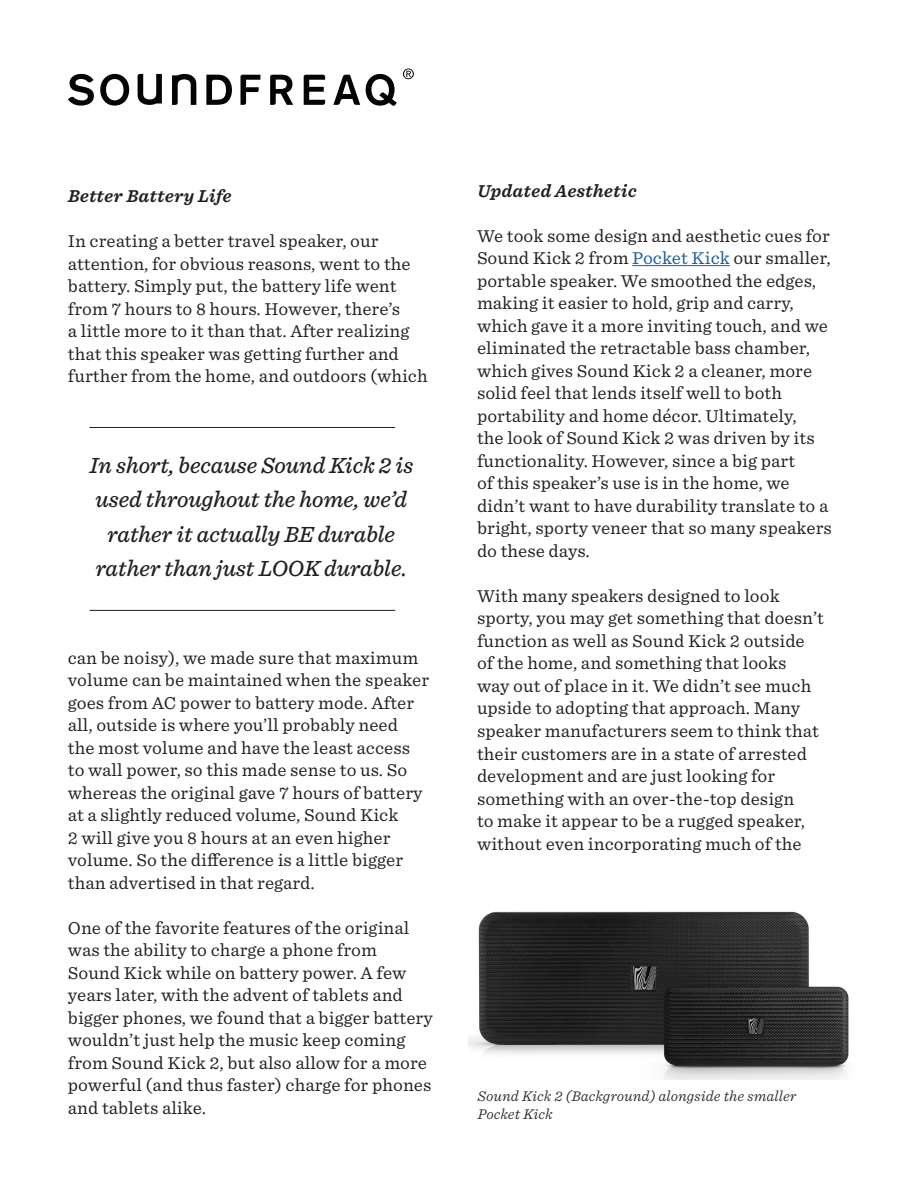
<style>
.page{position:relative;width:918px;height:1188px;background:#fff}
.page>*{position:absolute;margin:0;border:0;box-sizing:border-box;transform-origin:0 0}
.t1{font:italic 500 21px/34.5px "Sentinel S Sm";letter-spacing:-.025em;color:#231f20;text-align:center}
.t2{font:16.5px/22.5px "Sentinel S Sm";color:#231f20}
.t3{font:italic 700 16.5px "Sentinel S Sm";color:#231f20}
.t4{font:italic 300 13.5px/18px "Sentinel S Sm";color:#231f20}
.s1{color:#175d9e}
</style>
<div class="page">
<svg style="left:270px;top:75px;width:23px;height:30px"></svg>
<svg style="left:100px;top:74px;width:29px;height:32px"></svg>
<svg style="left:304px;top:75px;width:21px;height:30px"></svg>
<svg style="left:333px;top:75px;width:27px;height:30px"></svg>
<svg style="left:240px;top:75px;width:20px;height:30px"></svg>
<svg style="left:172px;top:74px;width:24px;height:31px"></svg>
<svg style="left:206px;top:75px;width:26px;height:30px"></svg>
<svg style="left:138px;top:74px;width:24px;height:31px"></svg>
<svg style="left:366px;top:74px;width:31px;height:32px"></svg>
<svg style="left:68px;top:74px;width:26px;height:32px"></svg>
<svg style="left:403px;top:69px;width:11px;height:10px"></svg>
<hr style="left:632px;top:265px;width:98px;height:1px;background:#175d9e">
<hr style="left:89px;top:427px;width:306px;height:1px;background:#231f20">
<hr style="left:90px;top:610px;width:305px;height:1px;background:#231f20">
<img style="left:468px;top:911px;width:381px;height:169px">
<p class="t3" style="left:68px;top:182px;width:165px">Better Battery Life</p>
<p class="t2" style="left:68px;top:229px;width:361px">In creating a better travel speaker, our attention, for obvious reasons, went to the battery. Simply put, the battery life went from 7 hours to 8 hours. However, there’s<br>a little more to it than that. After realizing that this speaker was getting further and further from the home, and outdoors (which</p>
<p class="t1" style="left:89px;top:447px;width:326px">In short, because Sound Kick 2 is used throughout the home, we’d rather it actually BE durable rather than just LOOK durable.</p>
<p class="t2" style="left:68px;top:645px;width:363px">can be noisy), we made sure that maximum volume can be maintained when the speaker goes from AC power to battery mode. After all, outside is where you’ll probably need<br>the most volume and have the least access to wall power, so this made sense to us. So whereas the original gave 7 hours of battery at a slightly reduced volume, Sound Kick<br>2 will give you 8 hours at an even higher volume. So the difference is a little bigger than advertised in that regard.</p>
<p class="t2" style="left:68px;top:916px;width:366px">One of the favorite features of the original was the ability to charge a phone from Sound Kick while on battery power. A few years later, with the advent of tablets and bigger phones, we found that a bigger battery wouldn’t just help the music keep coming from Sound Kick 2, but also allow for a more powerful (and thus faster) charge for phones and tablets alike.</p>
<p class="t3" style="left:477px;top:177px;width:161px">Updated Aesthetic</p>
<p class="t2" style="left:477px;top:224px;width:356px">We took some design and aesthetic cues for Sound Kick 2 from <span class="s1">Pocket Kick</span> our smaller, portable speaker. We smoothed the edges, making it easier to hold, grip and carry, which gave it a more inviting touch, and we eliminated the retractable bass chamber, which gives Sound Kick 2 a cleaner, more solid feel that lends itself well to both portability and home décor. Ultimately,<br>the look of Sound Kick 2 was driven by its functionality. However, since a big part<br>of this speaker’s use is in the home, we didn’t want to have durability translate to a bright, sporty veneer that so many speakers do these days.</p>
<p class="t2" style="left:477px;top:584px;width:349px">With many speakers designed to look sporty, you may get something that doesn’t function as well as Sound Kick 2 outside of the home, and something that looks<br>way out of place in it. We didn’t see much upside to adopting that approach. Many speaker manufacturers seem to think that their customers are in a state of arrested development and are just looking for something with an over-the-top design<br>to make it appear to be a rugged speaker, without even incorporating much of the</p>
<p class="t4" style="left:478px;top:1086px;width:320px">Sound Kick 2 (Background) alongside the smaller<br>Pocket Kick</p>
</div>
